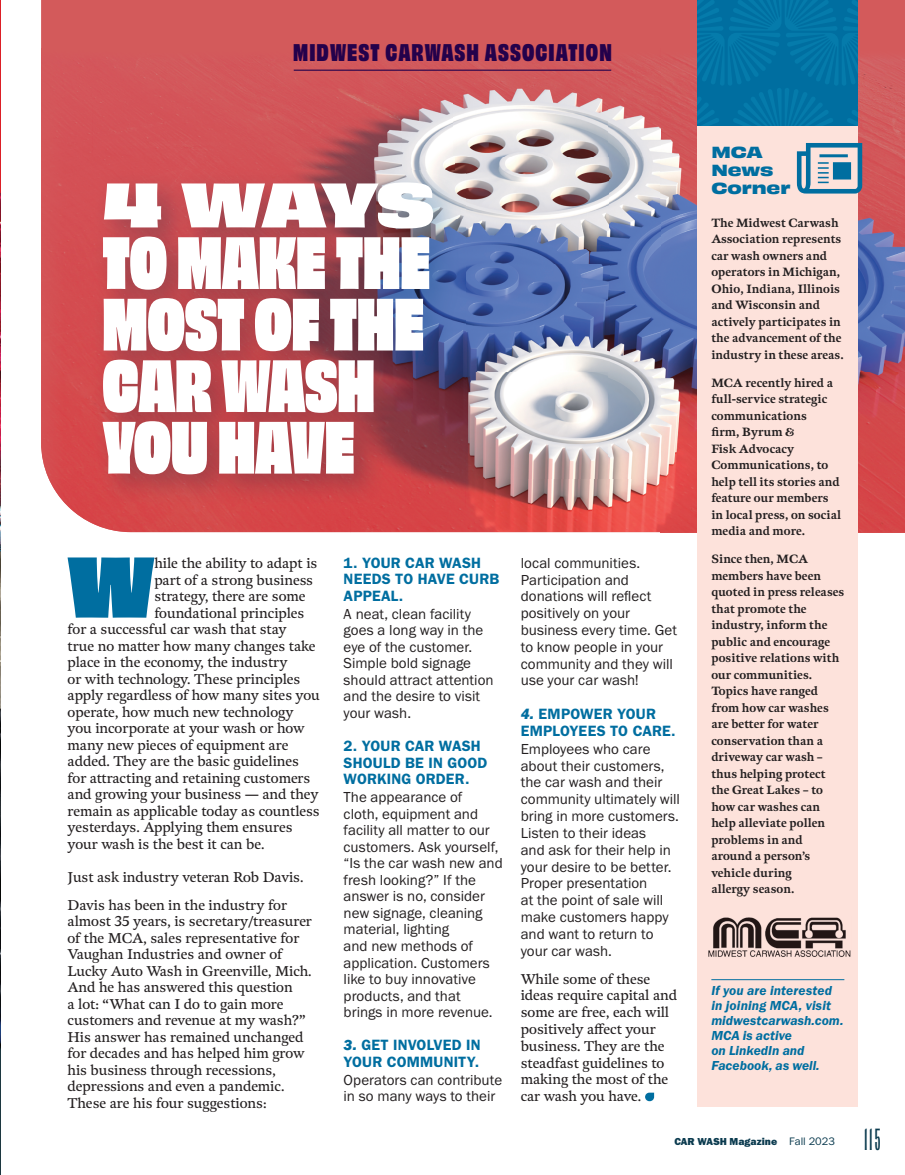
<style>
.page{position:relative;width:905px;height:1175px;background:#fff}
.page>*{position:absolute;margin:0;border:0;box-sizing:border-box;transform-origin:0 0}
.t1{font:80.25px "Obviously Supr";color:#006ea0}
.t2{font:69px/61.5px "Obviously Narw Supr";color:#fff}
.t3{font:58.65px "Obviously Wide Blck";color:#fff}
.t4{font:28.5px "Obviously Comp Semi";color:#0b3b4f}
.t5{font:22.5px "Obviously Narw Blck";letter-spacing:.05em;color:#24014b}
.t6{font:15px/16.5px "Franklin Gothic URW Boo";color:#231f20}
.t7{font:600 15px/16.5px "ITC Franklin Gothic Std";letter-spacing:.01em;color:#006ea0}
.t8{font:700 expanded 15px/18px "Obviously";letter-spacing:-.005em;color:#006ea0}
.t9{font:14.25px/16.5px "Meno Text";color:#231f20}
.t10{font:13.5px/15px "Franklin Gothic URW Dem Ita";letter-spacing:.005em;color:#006ea0}
.t11{font:700 12px/16.5px "Meno Text";letter-spacing:.01em;color:#231f20}
.t12{font:10.5px "Franklin Gothic URW Hea";color:#0b3b4f}
.s1{font-family:"ITC Franklin Gothic Std Hvy It";font-weight:400}
.s2{font-family:"Franklin Gothic URW Boo";font-size:11.25px}
</style>
<div class="page">
<div style="left:41px;top:0;width:864px;height:479px;background:#d35a5b"></div>
<img style="left:49px;top:478px;width:611px;height:54px">
<img style="left:660px;top:210px;width:38px;height:322px">
<img style="left:857px;top:210px;width:48px;height:322px">
<img style="left:41px;top:49px;width:52px;height:429px">
<img style="left:465px;top:264px;width:143px;height:214px">
<img style="left:608px;top:49px;width:52px;height:429px">
<img style="left:454px;top:49px;width:155px;height:215px">
<img style="left:93px;top:49px;width:361px;height:122px">
<img style="left:660px;top:49px;width:38px;height:161px">
<img style="left:857px;top:49px;width:48px;height:161px">
<hr style="left:294px;top:70px;width:317px;height:1px;background:#24014b">
<img style="left:0;top:1px;width:1px;height:1173px">
<svg style="left:645px;top:1092px;width:9px;height:9px"></svg>
<div style="left:698px;top:126px;width:159px;height:981px;background:#fde2db"></div>
<hr style="left:711px;top:979px;width:133px;height:1px;background:#006ea0">
<img style="left:91px;top:171px;width:374px;height:336px">
<svg style="left:797px;top:143px;width:65px;height:50px"></svg>
<img style="left:708px;top:917px;width:143px;height:40px">
<div style="left:698px;top:0;width:159px;height:126px;background:linear-gradient(to right,#0273a4,#0273a4)"></div>
<h3 class="t5" style="left:293px;top:36px;width:320px">MIDWEST CARWASH ASSOCIATION</h3>
<h3 class="t3" style="left:102px;top:156px;width:333px">4 WAYS</h3>
<h2 class="t2" style="left:102px;top:226px;width:329px">TO MAKE THE<br>MOST OF THE<br>CAR WASH<br>YOU HAVE</h2>
<h1 class="t1" style="left:68px;top:524px;width:88px">W</h1>
<p class="t9" style="left:154px;top:555px;width:164px">hile the ability to adapt is</p>
<p class="t9" style="left:154px;top:571px;width:160px">part of a strong business</p>
<p class="t9" style="left:154px;top:588px;width:153px">strategy, there are some</p>
<p class="t9" style="left:154px;top:604px;width:152px">foundational principles</p>
<p class="t9" style="left:68px;top:621px;width:221px">for a successful car wash that stay</p>
<p class="t9" style="left:68px;top:637px;width:250px">true no matter how many changes take</p>
<p class="t9" style="left:68px;top:654px;width:222px">place in the economy, the industry</p>
<p class="t9" style="left:68px;top:670px;width:234px">or with technology. These principles</p>
<p class="t9" style="left:68px;top:687px;width:254px">apply regardless of how many sites you</p>
<p class="t9" style="left:68px;top:703px;width:227px">operate, how much new technology</p>
<p class="t9" style="left:68px;top:720px;width:239px">you incorporate at your wash or how</p>
<p class="t9" style="left:68px;top:736px;width:222px">many new pieces of equipment are</p>
<p class="t9" style="left:68px;top:753px;width:233px">added. They are the basic guidelines</p>
<p class="t9" style="left:68px;top:769px;width:244px">for attracting and retaining customers</p>
<p class="t9" style="left:68px;top:786px;width:252px">and growing your business — and they</p>
<p class="t9" style="left:68px;top:802px;width:253px">remain as applicable today as countless</p>
<p class="t9" style="left:68px;top:819px;width:226px">yesterdays. Applying them ensures</p>
<p class="t9" style="left:68px;top:835px;width:198px">your wash is the best it can be.</p>
<p class="t9" style="left:68px;top:863px;width:237px;line-height:27.9px">Just ask industry veteran Rob Davis.<br>Davis has been in the industry for</p>
<p class="t9" style="left:68px;top:913px;width:246px">almost 35 years, is secretary/treasurer of the MCA, sales representative for Vaughan Industries and owner of Lucky Auto Wash in Greenville, Mich.<br>And he has answered this question<br>a lot: “What can I do to gain more customers and revenue at my wash?” His answer has remained unchanged for decades and has helped him grow his business through recessions, depressions and even a pandemic.<br>These are his four suggestions:</p>
<p class="t7" style="left:343px;top:554px;width:157px">1. YOUR CAR WASH<br>NEEDS TO HAVE CURB<br>APPEAL.</p>
<p class="t6" style="left:343px;top:605px;width:151px">A neat, clean facility goes a long way in the eye of the customer.<br>Simple bold signage should attract attention and the desire to visit your wash.</p>
<p class="t7" style="left:343px;top:738px;width:145px">2. YOUR CAR WASH<br>SHOULD BE IN GOOD<br>WORKING ORDER.</p>
<p class="t6" style="left:343px;top:788px;width:161px">The appearance of<br>cloth, equipment and facility all matter to our customers. Ask yourself, “Is the car wash new and fresh looking?” If the answer is no, consider new signage, cleaning material, lighting<br>and new methods of application. Customers like to buy innovative products, and that brings in more revenue.</p>
<p class="t7" style="left:343px;top:1037px;width:138px"><span class="s1">3.</span> GET INVOLVED IN<br>YOUR COMMUNITY.</p>
<p class="t6" style="left:343px;top:1071px;width:160px">Operators can contribute in so many ways to their</p>
<p class="t6" style="left:521px;top:554px;width:158px">local communities.<br>Participation and donations will reflect positively on your business every time. Get to know people in your community and they will use your car wash!</p>
<p class="t7" style="left:521px;top:705px;width:156px"><span class="s1">4.</span> EMPOWER YOUR<br>EMPLOYEES TO CARE.</p>
<p class="t6" style="left:521px;top:740px;width:161px">Employees who care about their customers, the car wash and their community ultimately will bring in more customers.<br>Listen to their ideas<br>and ask for their help in your desire to be better.<br>Proper presentation<br>at the point of sale will make customers happy and want to return to your car wash.</p>
<p class="t9" style="left:521px;top:970px;width:158px">While some of these ideas require capital and some are free, each will positively affect your business. They are the steadfast guidelines to making the most of the car wash you have.</p>
<p class="t8" style="left:711px;top:141px;width:81px">MCA<br>News<br>Corner</p>
<p class="t11" style="left:711px;top:214px;width:134px">The Midwest Carwash<br>Association represents car wash owners and operators in Michigan,<br>Ohio, Indiana, Illinois and Wisconsin and actively participates in the advancement of the industry in these areas.</p>
<p class="t11" style="left:711px;top:374px;width:123px">MCA recently hired a</p>
<p class="t11" style="left:711px;top:391px;width:117px">full-service strategic</p>
<p class="t11" style="left:711px;top:407px;width:97px">communications</p>
<p class="t11" style="left:719px;top:424px;width:76px">rm, Byrum &amp;</p>
<p class="t11" style="left:711px;top:440px;width:84px">Fisk Advocacy</p>
<p class="t11" style="left:711px;top:457px;width:118px">Communications, to</p>
<p class="t11" style="left:711px;top:473px;width:130px">help tell its stories and</p>
<p class="t11" style="left:711px;top:490px;width:119px">feature our members</p>
<p class="t11" style="left:711px;top:506px;width:131px">in local press, on social</p>
<p class="t11" style="left:711px;top:523px;width:95px">media and more.</p>
<p class="t11" style="left:711px;top:551px;width:134px">Since then, MCA members have been quoted in press releases that promote the industry, inform the public and encourage positive relations with our communities.<br>Topics have ranged from how car washes are better for water conservation than a driveway car wash – thus helping protect the Great Lakes – to how car washes can help alleviate pollen problems in and around a person’s vehicle during<br>allergy season.</p>
<p class="t10" style="left:711px;top:982px;width:134px">If you are interested in joining MCA, visit midwestcarwash.com.<br>MCA is active<br>on LinkedIn and<br>Facebook, as well.</p>
<p class="t12" style="left:674px;top:1134px;width:162px">CAR WASH Magazine <span class="s2">Fall 2023</span></p>
<h3 class="t4" style="left:864px;top:1120px;width:17px">115</h3>
</div>
